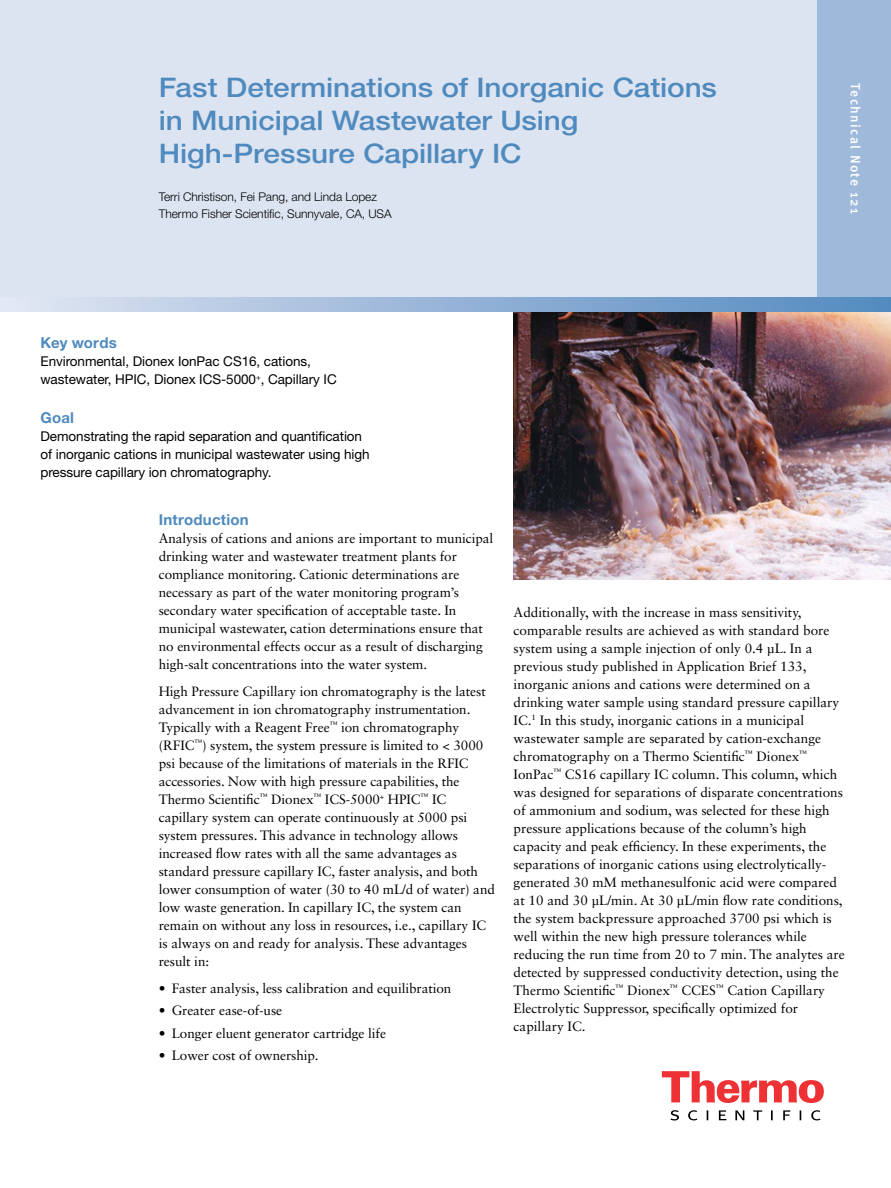
<style>
.page{position:relative;width:891px;height:1188px;background:#fff}
.page>*{position:absolute;margin:0;border:0;box-sizing:border-box;transform-origin:0 0}
.t1{font:500 27px/33px "Helvetica Neue LT Std";letter-spacing:-.005em;color:#4f8abe;scale:1.1 1}
.t2{font:700 15px "Helvetica Neue LT Std";letter-spacing:.015em;color:#4f8abe}
.t3{font:13.5px/18px "Sabon LT Std";letter-spacing:-.005em;color:#000}
.t4{font:13.5px/18px "Helvetica Neue LT Std";letter-spacing:-.005em;color:#000}
.t5{font:500 13.5px "Meta OT";letter-spacing:.1em;color:#fff}
.t6{font:300 12px/16.5px "Helvetica Neue LT Std";letter-spacing:-.005em;color:#000}
</style>
<div class="page">
<img style="left:514px;top:312px;width:377px;height:268px">
<div style="left:0;top:0;width:891px;height:303px;background:#dde4f1"></div>
<div style="left:817px;top:0;width:74px;height:303px;background:#9fb9da"></div>
<svg style="left:662px;top:1071px;width:162px;height:32px"></svg>
<svg style="left:670px;top:1110px;width:151px;height:10px"></svg>
<svg style="left:0;top:297px;width:891px;height:15px;background:#98b6d8"></svg>
<h1 class="t1" style="left:159px;top:71px;width:509px">Fast Determinations of Inorganic Cations in Municipal Wastewater Using<br>High-Pressure Capillary IC</h1>
<p class="t6" style="left:159px;top:188px;width:234px">Terri Christison, Fei Pang, and Linda Lopez<br>Thermo Fisher Scientific, Sunnyvale, CA, USA</p>
<p class="t2" style="left:40px;top:334px;width:78px">Key words</p>
<p class="t4" style="left:40px;top:352px;width:298px">Environmental, Dionex IonPac CS16, cations, wastewater, HPIC, Dionex ICS-5000<sup>+</sup>, Capillary IC</p>
<p class="t2" style="left:40px;top:409px;width:35px">Goal</p>
<p class="t4" style="left:40px;top:427px;width:331px">Demonstrating the rapid separation and quantification of inorganic cations in municipal wastewater using high pressure capillary ion chromatography.</p>
<p class="t5" style="left:864px;top:83px;width:133px;rotate:90deg">Technical Note 121</p>
<p class="t2" style="left:159px;top:510px;width:92px">Introduction</p>
<p class="t3" style="left:159px;top:529px;width:336px">Analysis of cations and anions are important to municipal drinking water and wastewater treatment plants for compliance monitoring. Cationic determinations are necessary as part of the water monitoring program’s secondary water specification of acceptable taste. In municipal wastewater, cation determinations ensure that no environmental effects occur as a result of discharging high-salt concentrations into the water system.</p>
<p class="t3" style="left:159px;top:682px;width:338px">High Pressure Capillary ion chromatography is the latest advancement in ion chromatography instrumentation.<br>Typically with a Reagent Free<sup>™</sup> ion chromatography (RFIC<sup>™</sup>) system, the system pressure is limited to &lt; 3000 psi because of the limitations of materials in the RFIC accessories. Now with high pressure capabilities, the Thermo Scientific<sup>™</sup> Dionex<sup>™</sup> ICS-5000<sup>+</sup> HPIC<sup>™</sup> IC capillary system can operate continuously at 5000 psi system pressures. This advance in technology allows increased flow rates with all the same advantages as standard pressure capillary IC, faster analysis, and both lower consumption of water (30 to 40 mL/d of water) and low waste generation. In capillary IC, the system can remain on without any loss in resources, i.e., capillary IC is always on and ready for analysis. These advantages result in:</p>
<p class="t3" style="left:159px;top:979px;width:294px">• Faster analysis, less calibration and equilibration</p>
<p class="t3" style="left:159px;top:1001px;width:125px">• Greater ease-of-use</p>
<p class="t3" style="left:159px;top:1024px;width:229px">• Longer eluent generator cartridge life</p>
<p class="t3" style="left:159px;top:1046px;width:161px">• Lower cost of ownership.</p>
<p class="t3" style="left:514px;top:603px;width:333px">Additionally, with the increase in mass sensitivity, comparable results are achieved as with standard bore system using a sample injection of only 0.4 µL. In a previous study published in Application Brief 133, inorganic anions and cations were determined on a drinking water sample using standard pressure capillary IC.<sup>1</sup> In this study, inorganic cations in a municipal wastewater sample are separated by cation-exchange chromatography on a Thermo Scientific<sup>™</sup> Dionex<sup>™ </sup>IonPac<sup>™</sup> CS16 capillary IC column. This column, which was designed for separations of disparate concentrations of ammonium and sodium, was selected for these high pressure applications because of the column’s high capacity and peak efficiency. In these experiments, the separations of inorganic cations using electrolytically&shy;generated 30 mM methanesulfonic acid were compared at 10 and 30 µL/min. At 30 µL/min flow rate conditions, the system backpressure approached 3700 psi which is well within the new high pressure tolerances while reducing the run time from 20 to 7 min. The analytes are detected by suppressed conductivity detection, using the Thermo Scientific<sup>™</sup> Dionex<sup>™</sup> CCES<sup>™</sup> Cation Capillary Electrolytic Suppressor, specifically optimized for capillary IC.</p>
</div>
